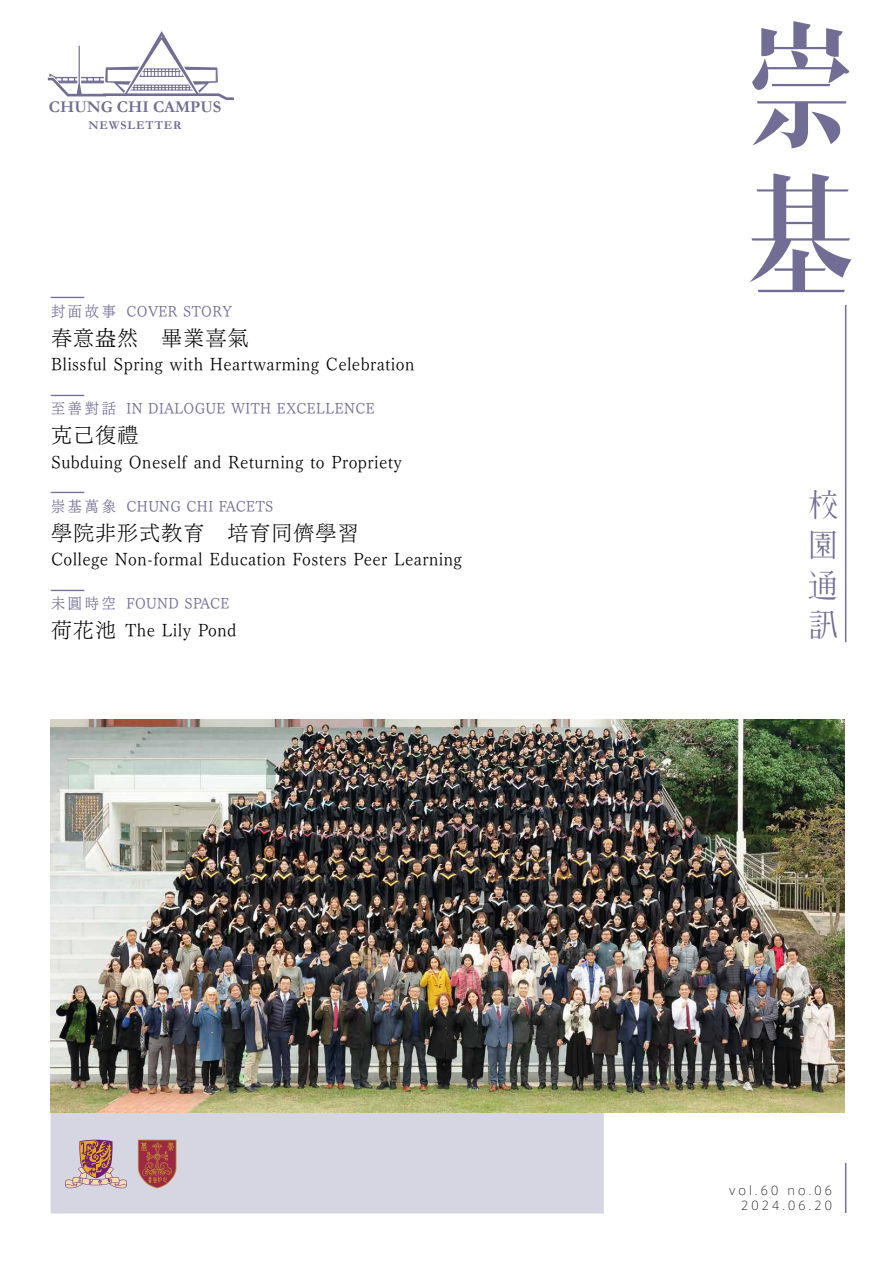
<style>
.page{position:relative;width:893px;height:1263px;background:#fff}
.page>*{position:absolute;margin:0;border:0;box-sizing:border-box;transform-origin:0 0}
.t1{font:31.5px/40px "Kochi Mincho";color:#716d94;text-align:justify;scale:.94 1}
.t2{font:21px "Tsuku Min Pro L";letter-spacing:.05em;color:#000}
.t3{font:18px "Tsuku Min Pro L";letter-spacing:.025em;color:#000;scale:.94 1}
.t4{font:700 16.5px "Garamond";color:#716d94}
.t5{font:15px "Tsuku Min Pro LB";letter-spacing:.025em;color:#716d94;scale:.94 1}
.t6{font:700 15px "Arial";color:#716d94;scale:3.05 1}
.t7{font:200 12px/15px "Axis Std";letter-spacing:.21em;color:#000;text-align:right}
.t8{font:700 12px "Garamond";letter-spacing:.075em;color:#716d94}
.s1{font-family:"DF Ming Md HK BF"}
.s2{font-size:21px}
</style>
<div class="page">
<hr style="left:845px;top:305px;width:1px;height:337px;background:#716d94">
<svg style="left:752px;top:21px;width:97px;height:127px"></svg>
<svg style="left:749px;top:173px;width:102px;height:119px"></svg>
<div style="left:51px;top:1112px;width:553px;height:101px;background:#d6d5e2"></div>
<hr style="left:845px;top:1163px;width:1px;height:50px;background:#716d94">
<svg style="left:47px;top:31px;width:187px;height:69px"></svg>
<svg style="left:138px;top:1140px;width:39px;height:48px;background:#ab5453"></svg>
<svg style="left:65px;top:1140px;width:62px;height:48px;background:#c2a19f"></svg>
<img style="left:51px;top:719px;width:794px;height:393px">
<p class="t4" style="left:49px;top:96px;width:174px">CHUNG CHI CAMPUS</p>
<p class="t8" style="left:89px;top:117px;width:95px">NEWSLETTER</p>
<p class="t6" style="left:52px;top:286px;width:12px">─</p>
<p class="t5" style="left:51px;top:297px;width:194px">封面故事 COVER STORY</p>
<p class="t2" style="left:51px;top:319px;width:199px">春意<span class="s1">盎</span>然　畢業喜氣</p>
<p class="t3" style="left:51px;top:348px;width:388px">Blissful Spring with Heartwarming Celebration</p>
<p class="t6" style="left:52px;top:384px;width:12px">─</p>
<p class="t5" style="left:51px;top:395px;width:346px">至善對話 IN DIALOGUE WITH EXCELLENCE</p>
<p class="t2" style="left:51px;top:416px;width:89px">克己復禮</p>
<p class="t3" style="left:51px;top:446px;width:375px">Subduing Oneself and Returning to Propriety</p>
<p class="t6" style="left:52px;top:481px;width:12px">─</p>
<p class="t5" style="left:51px;top:492px;width:238px">崇基萬象 CHUNG CHI FACETS</p>
<p class="t2" style="left:51px;top:514px;width:309px">學院非形式教育　培育同儕學習</p>
<p class="t3" style="left:51px;top:543px;width:438px">College Non-formal Education Fosters Peer Learning</p>
<p class="t6" style="left:52px;top:579px;width:12px">─</p>
<p class="t5" style="left:51px;top:590px;width:192px">未圓時空 FOUND SPACE</p>
<p class="t3" style="left:51px;top:614px;width:199px"><span class="s2">荷花池</span> The Lily Pond</p>
<h1 class="t1" style="left:808px;top:485px;width:33px">校園通訊</h1>
<p class="t7" style="left:729px;top:1182px;width:105px">vol.60 no.06<br>2024.06.20</p>
</div>
